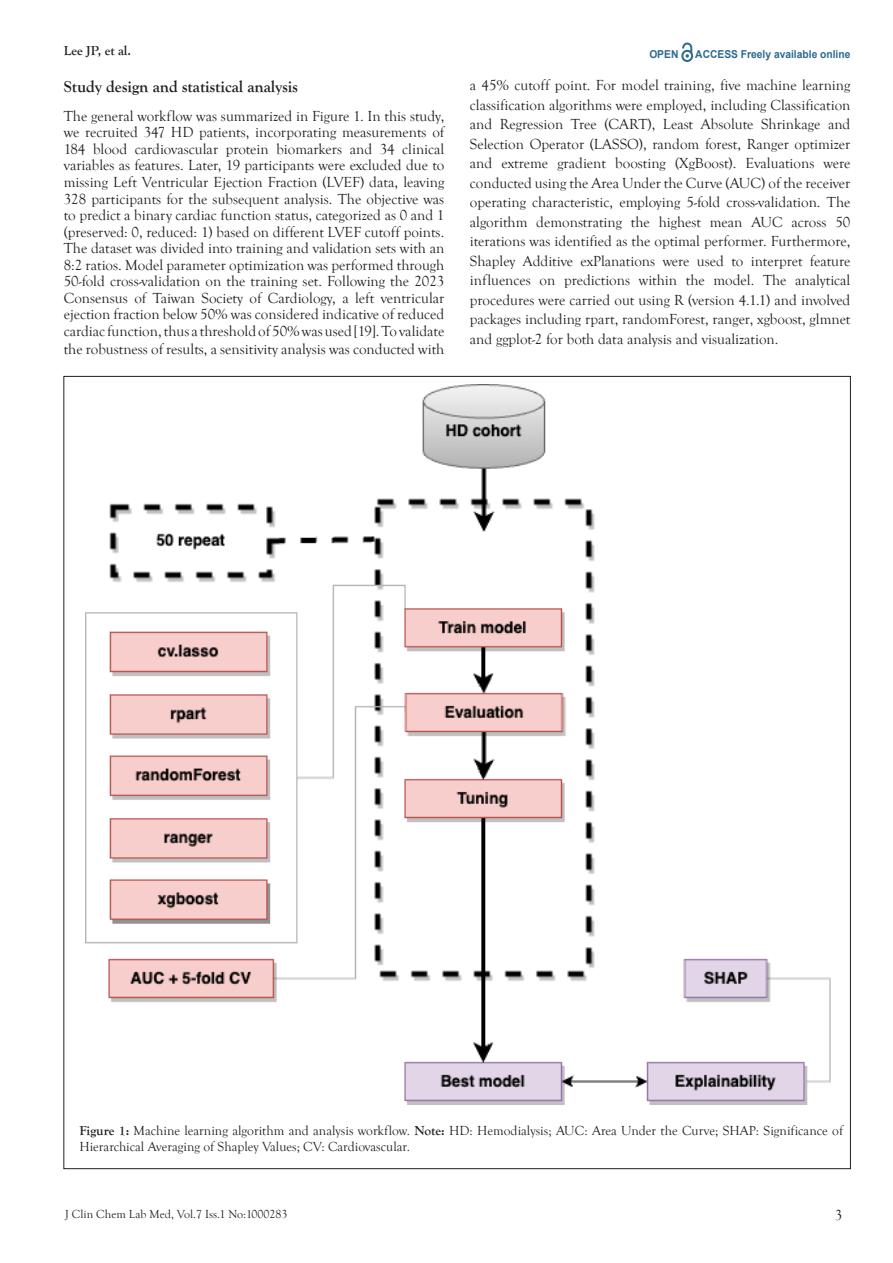
<style>
.page{position:relative;width:893px;height:1263px;background:#fff}
.page>*{position:absolute;margin:0;border:0;box-sizing:border-box;transform-origin:0 0}
.t1{font:700 16.5px "Goudy Old Style T";color:#231f20}
.bd{font:15px/19.5px "Goudy Old Style T";color:#231f20;text-align:justify}
.bd-2{font:13.5px/16.2px "Goudy Old Style T";color:#231f20}
.t2{font:700 13.5px "Goudy Old Style T";color:#231f20}
.t3{font:12px "Goudy Old Style T";color:#231f20}
.t4{font:700 10.95px "Arial";color:#2b6b8f;scale:.94 1}
.s1{font-weight:700}
</style>
<div class="page">
<svg style="left:681px;top:43px;width:12px;height:19px"></svg>
<img style="left:85px;top:385px;width:746px;height:720px">
<p class="t2" style="left:64px;top:43px;width:69px">Lee JP, et al.</p>
<p class="t4" style="left:649px;top:47px;width:32px">OPEN</p>
<p class="t4" style="left:695px;top:46px;width:167px">ACCESS Freely available online</p>
<p class="t1" style="left:64px;top:77px;width:236px">Study design and statistical analysis</p>
<p class="bd" style="left:64px;top:108px;width:382px;line-height:16.5px">The general workflow was summarized in Figure 1. In this study, we recruited 347 HD patients, incorporating measurements of 184 blood cardiovascular protein biomarkers and 34 clinical variables as features. Later, 19 participants were excluded due to missing Left Ventricular Ejection Fraction (LVEF) data, leaving 328 participants for the subsequent analysis. The objective was to predict a binary cardiac function status, categorized as 0 and 1 (preserved: 0, reduced: 1) based on different LVEF cutoff points.<br>The dataset was divided into training and validation sets with an 8:2 ratios. Model parameter optimization was performed through 50-fold cross-validation on the training set. Following the 2023<br>Consensus of Taiwan Society of Cardiology, a left ventricular ejection fraction below 50% was considered indicative of reduced cardiac function, thus a threshold of 50% was used [19]. To validate</p>
<p class="bd" style="left:64px;top:339px;width:382px">the robustness of results, a sensitivity analysis was conducted with</p>
<p class="bd" style="left:470px;top:76px;width:382px">a 45% cutoff point. For model training, five machine learning classification algorithms were employed, including Classification and Regression Tree (CART), Least Absolute Shrinkage and Selection Operator (LASSO), random forest, Ranger optimizer and extreme gradient boosting (XgBoost). Evaluations were conducted using the Area Under the Curve (AUC) of the receiver operating characteristic, employing 5-fold cross-validation. The algorithm demonstrating the highest mean AUC across 50 iterations was identified as the optimal performer. Furthermore, Shapley Additive exPlanations were used to interpret feature influences on predictions within the model. The analytical procedures were carried out using R (version 4.1.1) and involved packages including rpart, randomForest, ranger, xgboost, glmnet and ggplot-2 for both data analysis and visualization.</p>
<p class="bd-2" style="left:79px;top:1122px;width:765px"><span class="s1">Figure 1:</span> Machine learning algorithm and analysis workflow. <span class="s1">Note:</span> HD: Hemodialysis; AUC: Area Under the Curve; SHAP: Significance of<br>Hierarchical Averaging of Shapley Values; CV: Cardiovascular.</p>
<p class="t3" style="left:65px;top:1207px;width:224px">J Clin Chem Lab Med, Vol.7 Iss.1 No:1000283</p>
<p class="bd" style="left:835px;top:1206px;width:9px">3</p>
</div>
